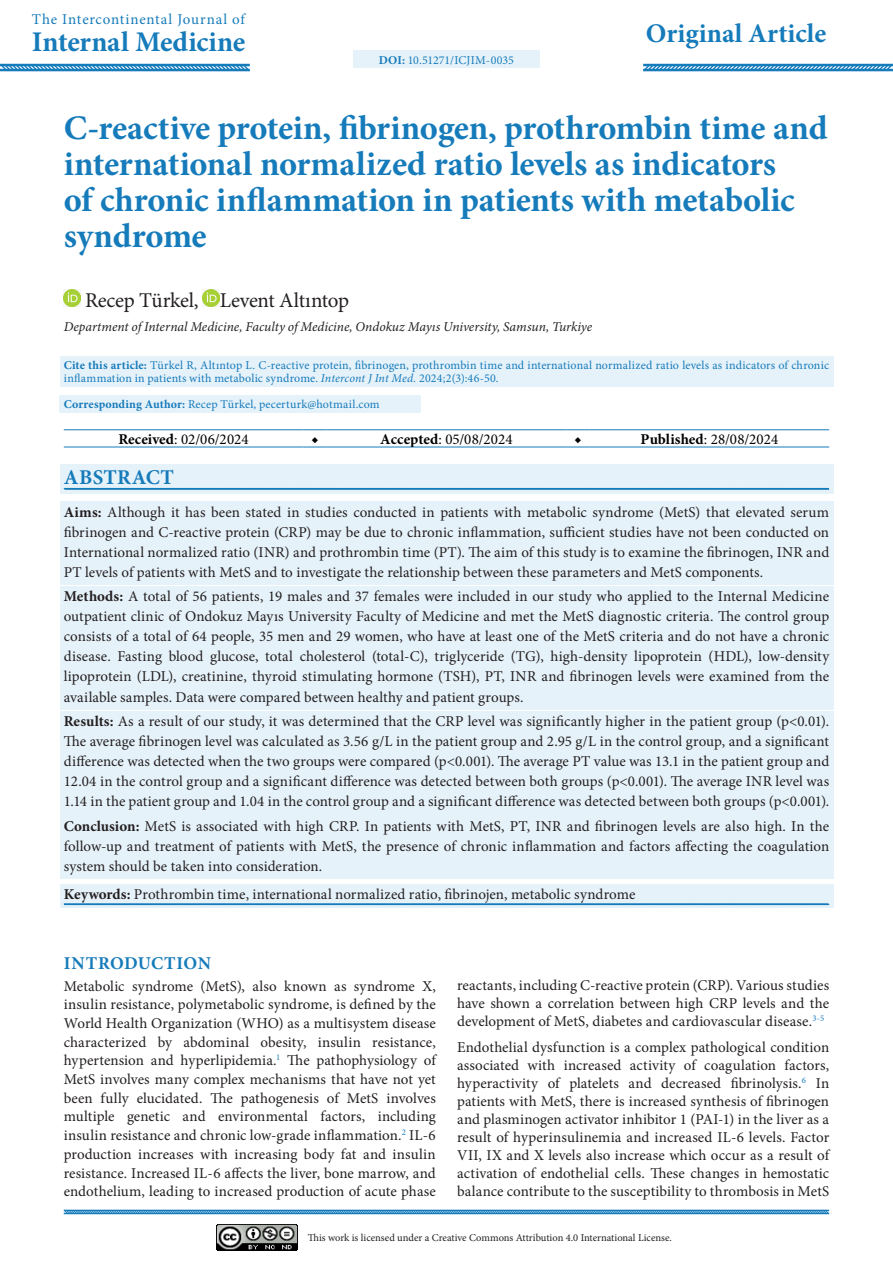
<style>
.page{position:relative;width:893px;height:1263px;background:#fff}
.page>*{position:absolute;margin:0;border:0;box-sizing:border-box;transform-origin:0 0}
.Makale_Başlığı{font:700 34.5px/36px "Minion Pro";letter-spacing:-.01em;color:#167bba}
.t1{font:700 28.5px "Minion Pro";letter-spacing:-.005em;color:#167bba}
.t2{font:700 27px "Minion Pro";color:#167bba}
.Yazarlar{font:21px "Minion Pro";letter-spacing:-.015em;color:#231f20}
.Abstract_Başlık{font:700 21px "Minion Pro";letter-spacing:.015em;color:#167bba}
._1__BAŞLIK{font:700 18px "Minion Pro";letter-spacing:.015em;color:#167bba}
.Abstract{font:15px/20.1px "Minion Pro";letter-spacing:.005em;color:#231f20;text-align:justify}
.Ana_metin{font:15px/18.8px "Minion Pro";letter-spacing:.005em;color:#231f20;text-align:justify}
.Abstract_Keywords{font:15px "Minion Pro";color:#231f20}
.Table-Figure{font:15px "Minion Pro";letter-spacing:.01em;color:#000}
.t3{font:15px "Minion Pro";letter-spacing:.05em;color:#167bba}
.Table-Figure-2{font:700 15px "Minion Pro";color:#000}
.Kurumlar{font:italic 13.5px "Minion Pro";color:#231f20}
.Cite{font:12px/13.5px "Minion Pro";letter-spacing:.01em;color:#167bba}
.t4{font:10.5px "Minion Pro";letter-spacing:-.005em;color:#231f20}
.s1{font-weight:700}
.s2{font-style:italic}
</style>
<div class="page">
<img style="left:216px;top:1225px;width:81px;height:25px">
<svg style="left:63px;top:1209px;width:767px;height:6px;background:#63a6d0"></svg>
<svg style="left:0;top:63px;width:250px;height:9px;background:#5ba2ce"></svg>
<svg style="left:643px;top:63px;width:250px;height:9px;background:#5ba2ce"></svg>
<img style="left:64px;top:290px;width:17px;height:17px">
<img style="left:203px;top:290px;width:17px;height:17px">
<div style="left:60px;top:464px;width:773px;height:30px;background:#e6f2fa"></div>
<svg style="left:63px;top:488px;width:766px;height:2px;background:#2885bf"></svg>
<div style="left:60px;top:501px;width:773px;height:84px;background:#e6f2fa"></div>
<div style="left:60px;top:586px;width:773px;height:124px;background:#e6f2fa"></div>
<div style="left:60px;top:711px;width:773px;height:103px;background:#e6f2fa"></div>
<div style="left:60px;top:815px;width:773px;height:64px;background:#e6f2fa"></div>
<div style="left:60px;top:884px;width:773px;height:23px;background:#e6f2fa"></div>
<svg style="left:63px;top:903px;width:766px;height:2px;background:#338bc2"></svg>
<div style="left:353px;top:51px;width:187px;height:17px;background:#e6f2fa"></div>
<div style="left:60px;top:356px;width:773px;height:30px;background:#e6f2fa"></div>
<div style="left:60px;top:395px;width:361px;height:18px;background:#e6f2fa"></div>
<hr style="left:64px;top:429px;width:239px;height:1px;background:#167bba">
<svg style="left:303px;top:429px;width:24px;height:1px"></svg>
<hr style="left:327px;top:429px;width:239px;height:1px;background:#167bba">
<svg style="left:566px;top:429px;width:24px;height:1px"></svg>
<hr style="left:590px;top:429px;width:239px;height:1px;background:#167bba">
<hr style="left:64px;top:447px;width:239px;height:1px;background:#167bba">
<svg style="left:303px;top:447px;width:24px;height:1px"></svg>
<hr style="left:327px;top:447px;width:239px;height:1px;background:#167bba">
<svg style="left:566px;top:447px;width:24px;height:1px"></svg>
<hr style="left:590px;top:447px;width:239px;height:1px;background:#167bba">
<p class="t3" style="left:32px;top:9px;width:215px">The Intercontinental Journal of</p>
<h2 class="t1" style="left:32px;top:22px;width:215px">Internal Medicine</h2>
<p class="Cite" style="left:379px;top:53px;width:137px"><span class="s1">DOI:</span> 10.51271/ICJIM-0035</p>
<h3 class="t2" style="left:646px;top:14px;width:182px">Original Article</h3>
<p class="Makale_Başlığı" style="left:64px;top:109px;width:765px">C-reactive protein, fibrinogen, prothrombin time and international normalized ratio levels as indicators<br>of chronic inflammation in patients with metabolic syndrome</p>
<p class="Yazarlar" style="left:85px;top:286px;width:265px">Recep Türkel, Levent Altıntop</p>
<p class="Kurumlar" style="left:64px;top:317px;width:530px">Department of Internal Medicine, Faculty of Medicine, Ondokuz Mayıs University, Samsun, Turkiye</p>
<p class="Cite" style="left:64px;top:358px;width:767px"><span class="s1">Cite this article:</span> Türkel R, Altıntop L. C-reactive protein, fibrinogen, prothrombin time and international normalized ratio levels as indicators of chronic inflammation in patients with metabolic syndrome. <span class="s2">Intercont J Int Med.</span> 2024;2(3):46-50.</p>
<p class="Cite" style="left:64px;top:398px;width:317px"><span class="s1">Corresponding Author:</span> Recep Türkel, pecerturk@hotmail.com</p>
<p class="Table-Figure" style="left:118px;top:429px;width:132px"><span class="s1">Received</span>: 02/06/2024</p>
<p class="Table-Figure-2" style="left:311px;top:428px;width:9px">◆</p>
<p class="Table-Figure" style="left:380px;top:429px;width:134px"><span class="s1">Accepted</span>: 05/08/2024</p>
<p class="Table-Figure-2" style="left:574px;top:428px;width:9px">◆</p>
<p class="Table-Figure" style="left:640px;top:429px;width:139px"><span class="s1">Published</span>: 28/08/2024</p>
<p class="Abstract_Başlık" style="left:64px;top:462px;width:112px">ABSTRACT</p>
<p class="Abstract" style="left:64px;top:502px;width:767px"><span class="s1">Aims:</span> Although it has been stated in studies conducted in patients with metabolic syndrome (MetS) that elevated serum fibrinogen and C-reactive protein (CRP) may be due to chronic inflammation, sufficient studies have not been conducted on International normalized ratio (INR) and prothrombin time (PT). The aim of this study is to examine the fibrinogen, INR and PT levels of patients with MetS and to investigate the relationship between these parameters and MetS components.</p>
<p class="Abstract" style="left:64px;top:586px;width:767px"><span class="s1">Methods:</span> A total of 56 patients, 19 males and 37 females were included in our study who applied to the Internal Medicine outpatient clinic of Ondokuz Mayıs University Faculty of Medicine and met the MetS diagnostic criteria. The control group consists of a total of 64 people, 35 men and 29 women, who have at least one of the MetS criteria and do not have a chronic disease. Fasting blood glucose, total cholesterol (total-C), triglyceride (TG), high-density lipoprotein (HDL), low-density lipoprotein (LDL), creatinine, thyroid stimulating hormone (TSH), PT, INR and fibrinogen levels were examined from the available samples. Data were compared between healthy and patient groups.</p>
<p class="Abstract" style="left:64px;top:711px;width:767px"><span class="s1">Results:</span> As a result of our study, it was determined that the CRP level was significantly higher in the patient group (p&lt;0.01).<br>The average fibrinogen level was calculated as 3.56 g/L in the patient group and 2.95 g/L in the control group, and a significant difference was detected when the two groups were compared (p&lt;0.001). The average PT value was 13.1 in the patient group and 12.04 in the control group and a significant difference was detected between both groups (p&lt;0.001). The average INR level was 1.14 in the patient group and 1.04 in the control group and a significant difference was detected between both groups (p&lt;0.001).</p>
<p class="Abstract" style="left:64px;top:816px;width:767px"><span class="s1">Conclusion:</span> MetS is associated with high CRP. In patients with MetS, PT, INR and fibrinogen levels are also high. In the follow-up and treatment of patients with MetS, the presence of chronic inflammation and factors affecting the coagulation system should be taken into consideration.</p>
<p class="Abstract_Keywords" style="left:64px;top:884px;width:573px"><span class="s1">Keywords:</span> Prothrombin time, international normalized ratio, fibrinojen, metabolic syndrome</p>
<p class="_1__BAŞLIK" style="left:64px;top:951px;width:149px">INTRODUCTION</p>
<p class="Ana_metin" style="left:64px;top:976px;width:374px">Metabolic syndrome (MetS), also known as syndrome X, insulin resistance, polymetabolic syndrome, is defined by the World Health Organization (WHO) as a multisystem disease characterized by abdominal obesity, insulin resistance, hypertension and hyperlipidemia.<sup>1</sup> The pathophysiology of MetS involves many complex mechanisms that have not yet been fully elucidated. The pathogenesis of MetS involves multiple genetic and environmental factors, including insulin resistance and chronic low-grade inflammation.<sup>2</sup> IL-6 production increases with increasing body fat and insulin resistance. Increased IL-6 affects the liver, bone marrow, and endothelium, leading to increased production of acute phase</p>
<p class="Ana_metin" style="left:457px;top:976px;width:374px;line-height:18px">reactants, including C-reactive protein (CRP). Various studies have shown a correlation between high CRP levels and the development of MetS, diabetes and cardiovascular disease.<sup>3-5</sup></p>
<p class="Ana_metin" style="left:457px;top:1038px;width:374px;line-height:18px">Endothelial dysfunction is a complex pathological condition associated with increased activity of coagulation factors, hyperactivity of platelets and decreased fibrinolysis.<sup>6</sup> In patients with MetS, there is increased synthesis of fibrinogen and plasminogen activator inhibitor 1 (PAI-1) in the liver as a result of hyperinsulinemia and increased IL-6 levels. Factor VII, IX and X levels also increase which occur as a result of activation of endothelial cells. These changes in hemostatic balance contribute to the susceptibility to thrombosis in MetS</p>
<p class="t4" style="left:308px;top:1231px;width:366px">This work is licensed under a Creative Commons Attribution 4.0 International License.</p>
</div>
